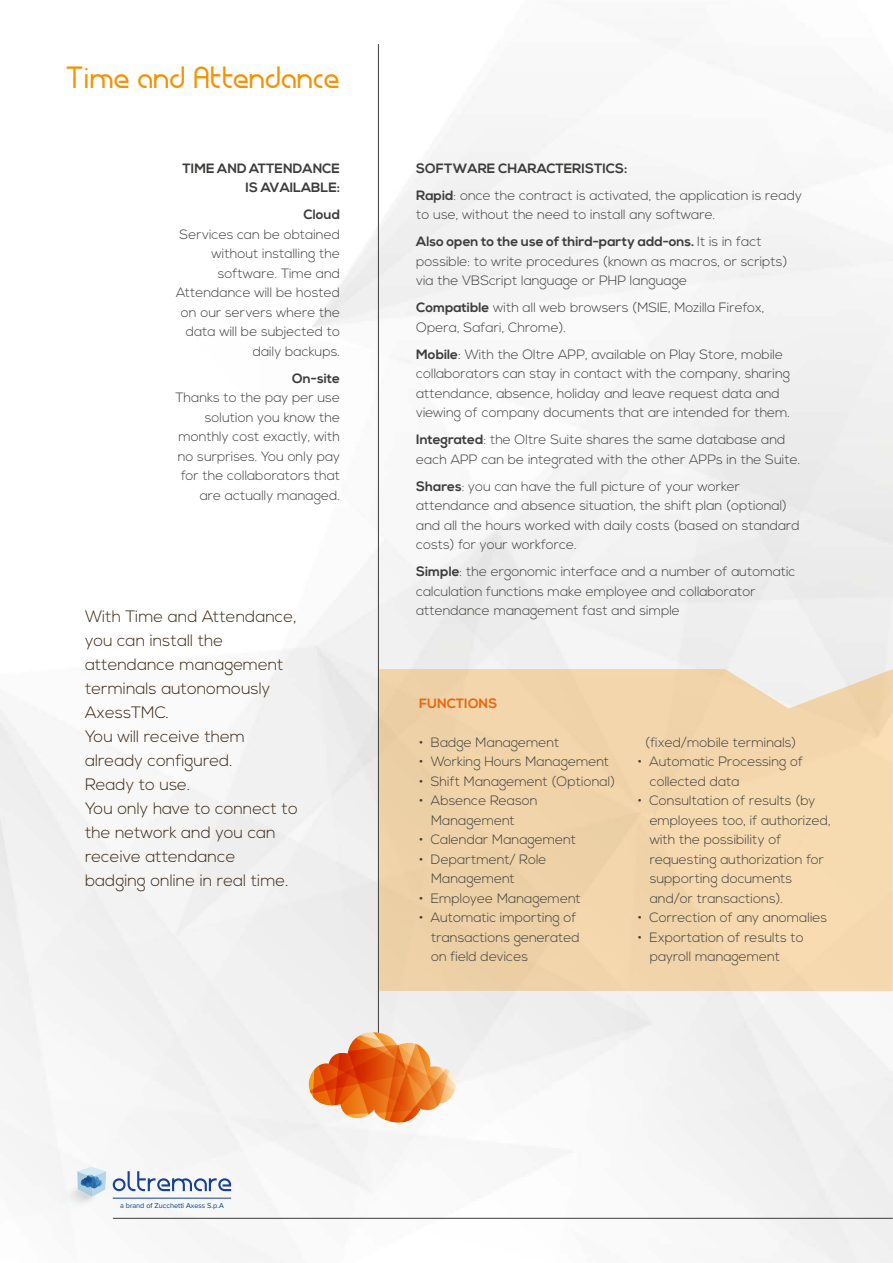
<style>
.page{position:relative;width:893px;height:1263px;background:#fff}
.page>*{position:absolute;margin:0;border:0;box-sizing:border-box;transform-origin:0 0}
.t1{font:31.5px "Masiode";color:#f39205}
.t2{font:300 16.5px/24px "Nexa";color:#382613}
.t3{font:300 13.5px/19.5px "Nexa";color:#3c3c3b}
.t4{font:700 13.5px/19.5px "Nexa";color:#3c3c3b;text-align:right}
.t5{font:700 13.5px "Nexa";color:#ec660b}
.t6{font:7.35px "Proxima Nova";color:#004380}
.s1{font-weight:700}
</style>
<div class="page">
<div style="left:379px;top:669px;width:514px;height:322px;background:#f1d5ab"></div>
<hr style="left:378px;top:44px;width:1px;height:1069px;background:#3c3c3b">
<svg style="left:303px;top:1032px;width:158px;height:93px"></svg>
<hr style="left:113px;top:1218px;width:780px;height:1px;background:#3c3c3b">
<svg style="left:147px;top:1171px;width:84px;height:20px"></svg>
<img style="left:7px;top:1134px;width:140px;height:129px">
<svg style="left:77px;top:1167px;width:29px;height:30px"></svg>
<hr style="left:113px;top:1198px;width:118px;height:1px;background:#164194">
<h1 class="t1" style="left:67px;top:62px;width:275px">Time and Attendance</h1>
<p class="t4" style="left:183px;top:159px;width:159px">TIME AND ATTENDANCE<br>IS AVAILABLE:</p>
<p class="t4" style="left:304px;top:205px;width:38px">Cloud</p>
<p class="t3" style="left:176px;top:225px;width:165px;text-align:right">Services can be obtained without installing the software. Time and<br>Attendance will be hosted on our servers where the data will be subjected to daily backups.</p>
<p class="t4" style="left:292px;top:369px;width:49px">On-site</p>
<p class="t3" style="left:175px;top:388px;width:166px;text-align:right">Thanks to the pay per use solution you know the monthly cost exactly, with no surprises. You only pay for the collaborators that are actually managed.</p>
<p class="t2" style="left:85px;top:605px;width:214px">With Time and Attendance, you can install the attendance management terminals autonomously<br>AxessTMC.<br>You will receive them already configured.<br>Ready to use.<br>You only have to connect to the network and you can receive attendance badging online in real time.</p>
<p class="t3" style="left:416px;top:155px;width:387px;line-height:27px"><span class="s1">SOFTWARE CHARACTERISTICS:<br>Rapid</span>: once the contract is activated, the application is ready</p>
<p class="t3" style="left:416px;top:202px;width:347px;line-height:27px">to use, without the need to install any software.<br><span class="s1">Also open to the use of third-party add-ons.</span> It is in fact</p>
<p class="t3" style="left:416px;top:252px;width:373px">possible: to write procedures (known as macros, or scripts) via the VBScript language or PHP language</p>
<p class="t3" style="left:416px;top:298px;width:350px"><span class="s1">Compatible</span> with all web browsers (MSIE, Mozilla Firefox,<br>Opera, Safari, Chrome).</p>
<p class="t3" style="left:416px;top:345px;width:375px"><span class="s1">Mobile</span>: With the Oltre APP, available on Play Store, mobile collaborators can stay in contact with the company, sharing attendance, absence, holiday and leave request data and viewing of company documents that are intended for them.</p>
<p class="t3" style="left:416px;top:430px;width:386px"><span class="s1">Integrated</span>: the Oltre Suite shares the same database and each APP can be integrated with the other APPs in the Suite.</p>
<p class="t3" style="left:416px;top:477px;width:385px"><span class="s1">Shares</span>: you can have the full picture of your worker attendance and absence situation, the shift plan (optional) and all the hours worked with daily costs (based on standard costs) for your workforce.</p>
<p class="t3" style="left:416px;top:562px;width:381px"><span class="s1">Simple</span>: the ergonomic interface and a number of automatic calculation functions make employee and collaborator attendance management fast and simple</p>
<p class="t5" style="left:419px;top:696px;width:80px">FUNCTIONS</p>
<p class="t3" style="left:419px;top:733px;width:142px">• Badge Management</p>
<p class="t3" style="left:419px;top:753px;width:192px">• Working Hours Management</p>
<p class="t3" style="left:419px;top:772px;width:197px">• Shift Management (Optional)</p>
<p class="t3" style="left:431px;top:792px;width:108px;text-indent:-12px">• Absence Reason<br>Management</p>
<p class="t3" style="left:419px;top:831px;width:158px">• Calendar Management</p>
<p class="t3" style="left:431px;top:850px;width:117px;text-indent:-12px">• Department/ Role<br>Management</p>
<p class="t3" style="left:419px;top:889px;width:163px">• Employee Management</p>
<p class="t3" style="left:431px;top:909px;width:150px;text-indent:-12px">• Automatic importing of transactions generated on field devices</p>
<p class="t3" style="left:645px;top:733px;width:153px">(fixed/mobile terminals)</p>
<p class="t3" style="left:650px;top:752px;width:155px;text-indent:-12px">• Automatic Processing of collected data</p>
<p class="t3" style="left:650px;top:791px;width:182px;text-indent:-12px">• Consultation of results (by employees too, if authorized, with the possibility of requesting authorization for supporting documents and/or transactions).</p>
<p class="t3" style="left:638px;top:908px;width:191px">• Correction of any anomalies</p>
<p class="t3" style="left:650px;top:928px;width:156px;text-indent:-12px">• Exportation of results to payroll management</p>
<p class="t6" style="left:120px;top:1202px;width:105px">a brand of Zucchetti Axess S.p.A</p>
</div>
